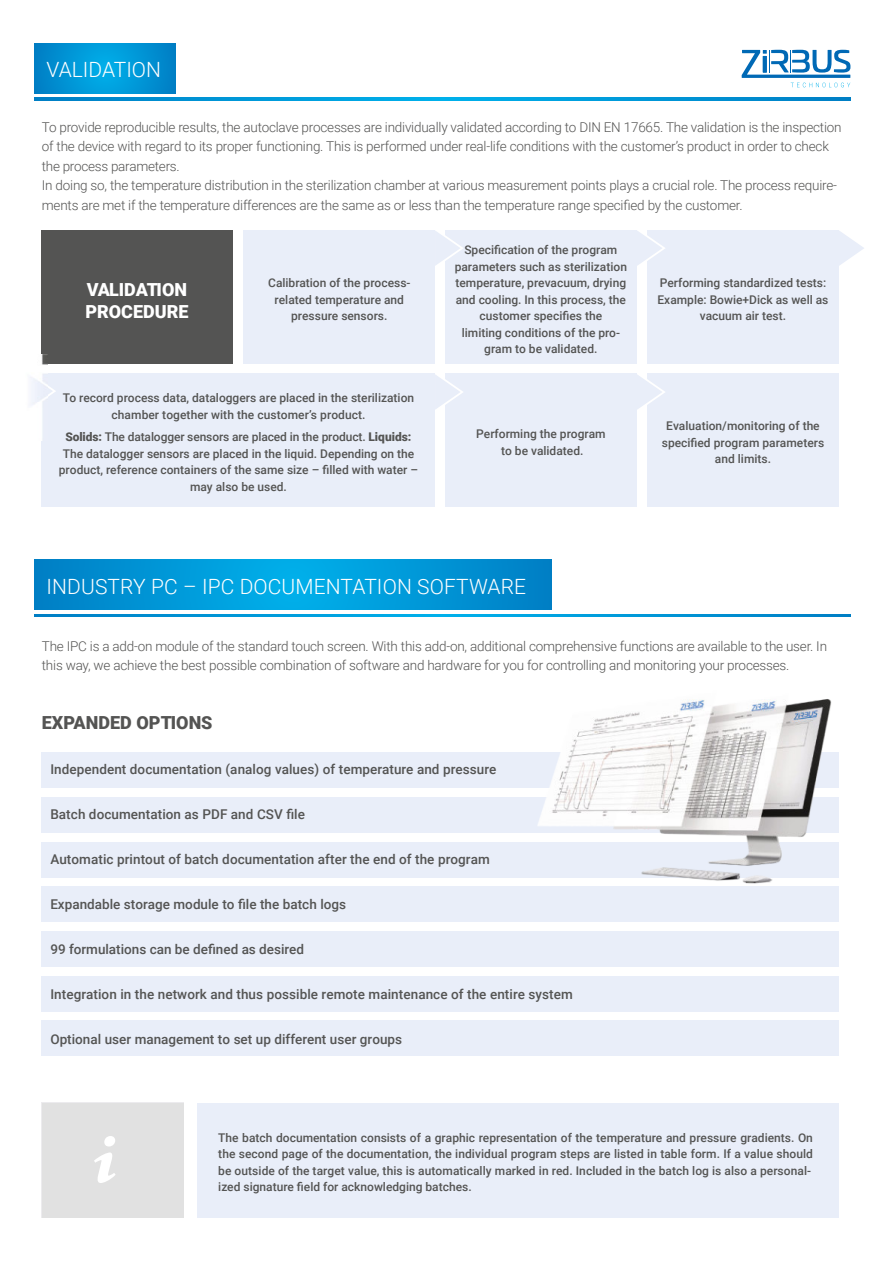
<style>
.page{position:relative;width:893px;height:1263px;background:#fff}
.page>*{position:absolute;margin:0;border:0;box-sizing:border-box;transform-origin:0 0}
.t1{font:300 21px "Roboto";letter-spacing:.005em;color:#fff}
.t2{font:900 18px/21.6px "Roboto";color:#fff}
.t3{font:900 18px "Roboto";color:#545453}
.t4{font:300 13.5px/19.5px "Roboto";letter-spacing:-.015em;color:#545453}
.t5{font:500 13.5px "Roboto";letter-spacing:.005em;color:#545453}
.t6{font:500 12px/16.5px "Roboto";color:#545453;text-align:center}
.s1{font-weight:900}
</style>
<div class="page">
<div style="left:42px;top:976px;width:797px;height:36px;background:#e9eef9"></div>
<div style="left:42px;top:842px;width:797px;height:36px;background:#e9eef9"></div>
<div style="left:42px;top:1020px;width:797px;height:36px;background:#e9eef9"></div>
<div style="left:42px;top:931px;width:797px;height:35px;background:#e9eef9"></div>
<div style="left:42px;top:797px;width:797px;height:35px;background:#e9eef9"></div>
<div style="left:42px;top:887px;width:797px;height:35px;background:#e9eef9"></div>
<div style="left:42px;top:753px;width:797px;height:35px;background:#e9eef9"></div>
<div style="left:42px;top:1103px;width:141px;height:114px;background:#e1e1e1"></div>
<svg style="left:94px;top:1136px;width:22px;height:47px"></svg>
<svg style="left:34px;top:44px;width:142px;height:50px;background:#0094d5"></svg>
<svg style="left:34px;top:560px;width:517px;height:50px;background:#0097d7"></svg>
<svg style="left:34px;top:98px;width:816px;height:2px;background:#0097d7"></svg>
<svg style="left:34px;top:614px;width:816px;height:3px;background:#0097d7"></svg>
<svg style="left:742px;top:50px;width:108px;height:37px"></svg>
<div style="left:42px;top:230px;width:191px;height:134px;background:#545453"></div>
<div style="left:244px;top:230px;width:191px;height:134px;background:#e9eef9"></div>
<div style="left:446px;top:230px;width:191px;height:134px;background:#e9eef9"></div>
<div style="left:446px;top:373px;width:191px;height:134px;background:#e9eef9"></div>
<div style="left:648px;top:230px;width:191px;height:134px;background:#e9eef9"></div>
<div style="left:648px;top:373px;width:191px;height:134px;background:#e9eef9"></div>
<div style="left:42px;top:373px;width:393px;height:134px;background:#e9eef9"></div>
<div style="left:197px;top:1103px;width:642px;height:114px;background:#e9eef9"></div>
<svg style="left:435px;top:230px;width:28px;height:36px"></svg>
<svg style="left:435px;top:374px;width:28px;height:36px"></svg>
<svg style="left:637px;top:230px;width:28px;height:36px"></svg>
<svg style="left:637px;top:374px;width:28px;height:36px"></svg>
<svg style="left:839px;top:231px;width:25px;height:35px"></svg>
<svg style="left:47px;top:373px;width:9px;height:25px"></svg>
<img style="left:30px;top:354px;width:17px;height:51px">
<img style="left:525px;top:699px;width:314px;height:188px">
<h1 class="t1" style="left:47px;top:62px;width:116px">VALIDATION</h1>
<p class="t4" style="left:42px;top:118px;width:801px">To provide reproducible results, the autoclave processes are individually validated according to DIN EN 17665. The validation is the inspection of the device with regard to its proper functioning. This is performed under real-life conditions with the customer’s product in order to check the process parameters.<br>In doing so, the temperature distribution in the sterilization chamber at various measurement points plays a crucial role. The process require&shy;ments are met if the temperature differences are the same as or less than the temperature range specified by the customer.</p>
<h2 class="t2" style="left:85px;top:281px;width:105px">VALIDATION<br>PROCEDURE</h2>
<p class="t6" style="left:268px;top:276px;width:144px">Calibration of the process&shy;related temperature and pressure sensors.</p>
<p class="t6" style="left:63px;top:391px;width:353px">To record process data, dataloggers are placed in the sterilization chamber together with the customer’s product.</p>
<p class="t6" style="left:59px;top:430px;width:361px"><span class="s1">Solids:</span> The datalogger sensors are placed in the product. <span class="s1">Liquids:<br></span>The datalogger sensors are placed in the liquid. Depending on the product, reference containers of the same size – filled with water – may also be used.</p>
<p class="t6" style="left:455px;top:243px;width:174px">Specification of the program parameters such as sterilization temperature, prevacuum, drying and cooling. In this process, the customer specifies the<br>limiting conditions of the pro&shy;gram to be validated.</p>
<p class="t6" style="left:476px;top:427px;width:131px">Performing the program to be validated.</p>
<p class="t6" style="left:657px;top:276px;width:172px">Performing standardized tests:<br>Example: Bowie+Dick as well as vacuum air test.</p>
<p class="t6" style="left:662px;top:419px;width:164px">Evaluation/monitoring of the specified program parameters and limits.</p>
<h1 class="t1" style="left:47px;top:578px;width:481px">INDUSTRY PC – IPC DOCUMENTATION SOFTWARE</h1>
<p class="t4" style="left:42px;top:638px;width:787px">The IPC is a add-on module of the standard touch screen. With this add-on, additional comprehensive functions are available to the user. In this way, we achieve the best possible combination of software and hardware for you for controlling and monitoring your processes.</p>
<h2 class="t3" style="left:42px;top:715px;width:172px">EXPANDED OPTIONS</h2>
<p class="t5" style="left:50px;top:764px;width:447px">Independent documentation (analog values) of temperature and pressure</p>
<p class="t5" style="left:50px;top:809px;width:256px">Batch documentation as PDF and CSV file</p>
<p class="t5" style="left:50px;top:854px;width:441px">Automatic printout of batch documentation after the end of the program</p>
<p class="t5" style="left:50px;top:899px;width:297px">Expandable storage module to file the batch logs</p>
<p class="t5" style="left:50px;top:944px;width:255px">99 formulations can be defined as desired</p>
<p class="t5" style="left:50px;top:989px;width:524px">Integration in the network and thus possible remote maintenance of the entire system</p>
<p class="t5" style="left:50px;top:1034px;width:353px">Optional user management to set up different user groups</p>
<p class="t6" style="left:218px;top:1130px;width:596px;text-align:left">The batch documentation consists of a graphic representation of the temperature and pressure gradients. On the second page of the documentation, the individual program steps are listed in table form. If a value should be outside of the target value, this is automatically marked in red. Included in the batch log is also a personal&shy;ized signature field for acknowledging batches.</p>
</div>
